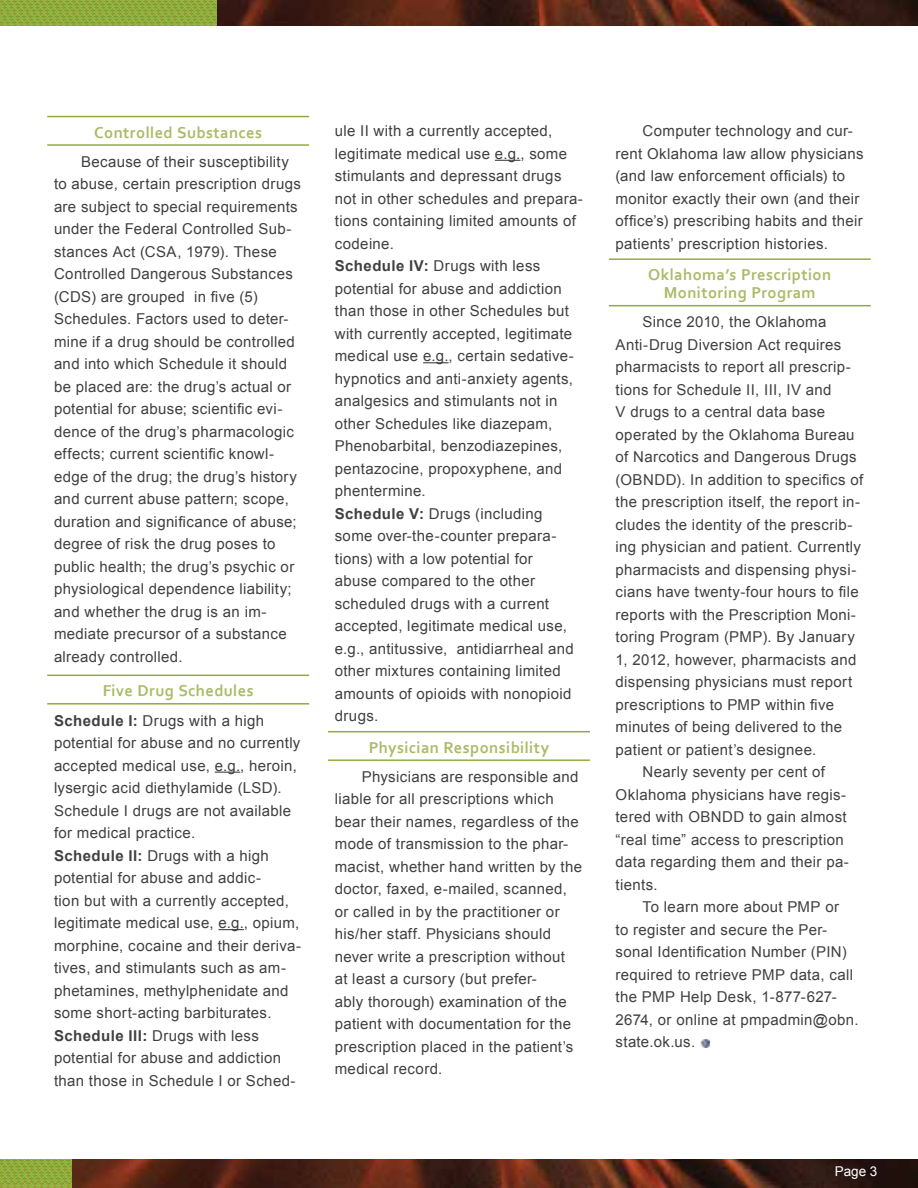
<style>
.page{position:relative;width:918px;height:1188px;background:#fff}
.page>*{position:absolute;margin:0;border:0;box-sizing:border-box;transform-origin:0 0}
.t1{font:700 16.5px/18px "Corbel";letter-spacing:.025em;color:#aabb68;text-align:center}
.t2{font:15px/22.5px "Arial";letter-spacing:.025em;color:#404040}
.t3{font:13.5px "Arial";color:#fff}
.s1{font-weight:700}
</style>
<div class="page">
<img style="left:0;top:0;width:218px;height:26px">
<hr style="left:47px;top:116px;width:262px;height:1px;background:#91ac3e">
<hr style="left:47px;top:144px;width:262px;height:2px;background:#91ac3e">
<hr style="left:47px;top:675px;width:262px;height:1px;background:#91ac3e">
<hr style="left:47px;top:703px;width:262px;height:2px;background:#91ac3e">
<svg style="left:215px;top:772px;width:25px;height:1px"></svg>
<svg style="left:218px;top:929px;width:26px;height:1px"></svg>
<svg style="left:495px;top:160px;width:25px;height:1px"></svg>
<svg style="left:423px;top:362px;width:26px;height:1px"></svg>
<hr style="left:328px;top:731px;width:262px;height:1px;background:#91ac3e">
<hr style="left:328px;top:759px;width:262px;height:2px;background:#91ac3e">
<hr style="left:609px;top:258px;width:262px;height:2px;background:#91ac3e">
<hr style="left:609px;top:305px;width:262px;height:1px;background:#91ac3e">
<svg style="left:218px;top:0;width:700px;height:26px;background:#4a2216"></svg>
<img style="left:71px;top:1160px;width:847px;height:28px">
<img style="left:0;top:1160px;width:71px;height:28px">
<svg style="left:701px;top:1039px;width:9px;height:9px"></svg>
<p class="t1" style="left:94px;top:123px;width:169px">Controlled Substances</p>
<p class="t2" style="left:54px;top:150px;width:248px;text-indent:27px">Because of their susceptibility to abuse, certain prescription drugs are subject to special requirements under the Federal Controlled Sub&shy;stances Act (CSA, 1979). These Controlled Dangerous Substances (CDS) are grouped in five (5)<br>Schedules. Factors used to deter&shy;mine if a drug should be controlled and into which Schedule it should be placed are: the drug’s actual or potential for abuse; scientific evi&shy;dence of the drug’s pharmacologic effects; current scientific knowl&shy;edge of the drug; the drug’s history and current abuse pattern; scope, duration and significance of abuse; degree of risk the drug poses to public health; the drug’s psychic or physiological dependence liability; and whether the drug is an im&shy;mediate precursor of a substance already controlled.</p>
<p class="t1" style="left:103px;top:681px;width:153px">Five Drug Schedules</p>
<p class="t2" style="left:54px;top:709px;width:249px"><span class="s1">Schedule I:</span> Drugs with a high potential for abuse and no currently accepted medical use, e.g., heroin, lysergic acid diethylamide (LSD).<br>Schedule I drugs are not available for medical practice.<br><span class="s1">Schedule II:</span> Drugs with a high potential for abuse and addic-<br>tion but with a currently accepted, legitimate medical use, e.g., opium, morphine, cocaine and their deriva&shy;tives, and stimulants such as am&shy;phetamines, methylphenidate and some short-acting barbiturates.<br><span class="s1">Schedule III:</span> Drugs with less potential for abuse and addiction than those in Schedule I or Sched-</p>
<p class="t2" style="left:335px;top:120px;width:250px">ule II with a currently accepted, legitimate medical use e.g., some stimulants and depressant drugs not in other schedules and prepara&shy;tions containing limited amounts of codeine.<br><span class="s1">Schedule IV:</span> Drugs with less potential for abuse and addiction than those in other Schedules but with currently accepted, legitimate medical use e.g., certain sedative&shy;hypnotics and anti-anxiety agents, analgesics and stimulants not in other Schedules like diazepam,<br>Phenobarbital, benzodiazepines, pentazocine, propoxyphene, and phentermine.<br><span class="s1">Schedule V:</span> Drugs (including some over-the-counter prepara&shy;tions) with a low potential for<br>abuse compared to the other scheduled drugs with a current accepted, legitimate medical use, e.g., antitussive, antidiarrheal and other mixtures containing limited amounts of opioids with nonopioid drugs.</p>
<p class="t1" style="left:369px;top:738px;width:182px">Physician Responsibility</p>
<p class="t2" style="left:335px;top:766px;width:249px;text-indent:27px">Physicians are responsible and liable for all prescriptions which bear their names, regardless of the mode of transmission to the phar&shy;macist, whether hand written by the doctor, faxed, e-mailed, scanned, or called in by the practitioner or his/her staff. Physicians should never write a prescription without<br>at least a cursory (but prefer-<br>ably thorough) examination of the patient with documentation for the prescription placed in the patient’s medical record.</p>
<p class="t2" style="left:616px;top:120px;width:250px;text-indent:27px">Computer technology and cur&shy;rent Oklahoma law allow physicians (and law enforcement officials) to monitor exactly their own (and their office’s) prescribing habits and their patients’ prescription histories.</p>
<p class="t1" style="left:648px;top:265px;width:185px">Oklahoma’s Prescription<br>Monitoring Program</p>
<p class="t2" style="left:643px;top:311px;width:185px">Since 2010, the Oklahoma</p>
<p class="t2" style="left:616px;top:334px;width:227px">Anti-Drug Diversion Act requires</p>
<p class="t2" style="left:616px;top:356px;width:237px">pharmacists to report all prescrip-</p>
<p class="t2" style="left:616px;top:379px;width:218px">tions for Schedule II, III, IV and</p>
<p class="t2" style="left:616px;top:401px;width:211px">V drugs to a central data base</p>
<p class="t2" style="left:616px;top:424px;width:241px">operated by the Oklahoma Bureau</p>
<p class="t2" style="left:616px;top:446px;width:243px">of Narcotics and Dangerous Drugs</p>
<p class="t2" style="left:616px;top:469px;width:249px">(OBNDD). In addition to specifics of</p>
<p class="t2" style="left:616px;top:491px;width:246px">the prescription itself, the report in-</p>
<p class="t2" style="left:616px;top:514px;width:239px">cludes the identity of the prescrib-</p>
<p class="t2" style="left:616px;top:536px;width:247px">ing physician and patient. Currently</p>
<p class="t2" style="left:616px;top:559px;width:242px">pharmacists and dispensing physi-</p>
<p class="t2" style="left:616px;top:581px;width:245px">cians have twenty-four hours to file</p>
<p class="t2" style="left:616px;top:604px;width:242px">reports with the Prescription Moni-</p>
<p class="t2" style="left:616px;top:626px;width:241px">toring Program (PMP). By January</p>
<p class="t2" style="left:616px;top:649px;width:242px">1, 2012, however, pharmacists and</p>
<p class="t2" style="left:616px;top:671px;width:238px">dispensing physicians must report</p>
<p class="t2" style="left:616px;top:694px;width:220px">prescriptions to PMP within five</p>
<p class="t2" style="left:616px;top:716px;width:228px">minutes of being delivered to the</p>
<p class="t2" style="left:616px;top:739px;width:202px">patient or patient’s designee.</p>
<p class="t2" style="left:643px;top:761px;width:184px">Nearly seventy per cent of</p>
<p class="t2" style="left:616px;top:784px;width:232px">Oklahoma physicians have regis-</p>
<p class="t2" style="left:616px;top:806px;width:233px">tered with OBNDD to gain almost</p>
<p class="t2" style="left:616px;top:829px;width:230px">“real time” access to prescription</p>
<p class="t2" style="left:616px;top:851px;width:235px">data regarding them and their pa-</p>
<p class="t2" style="left:616px;top:874px;width:44px">tients.</p>
<p class="t2" style="left:643px;top:896px;width:198px">To learn more about PMP or</p>
<p class="t2" style="left:616px;top:919px;width:213px">to register and secure the Per-</p>
<p class="t2" style="left:616px;top:941px;width:233px">sonal Identification Number (PIN)</p>
<p class="t2" style="left:616px;top:964px;width:239px">required to retrieve PMP data, call</p>
<p class="t2" style="left:616px;top:986px;width:223px">the PMP Help Desk, 1-877-627-</p>
<p class="t2" style="left:616px;top:1009px;width:245px">2674, or online at pmpadmin@obn.</p>
<p class="t2" style="left:616px;top:1031px;width:81px">state.ok.us.</p>
<p class="t3" style="left:835px;top:1162px;width:44px">Page 3</p>
</div>
